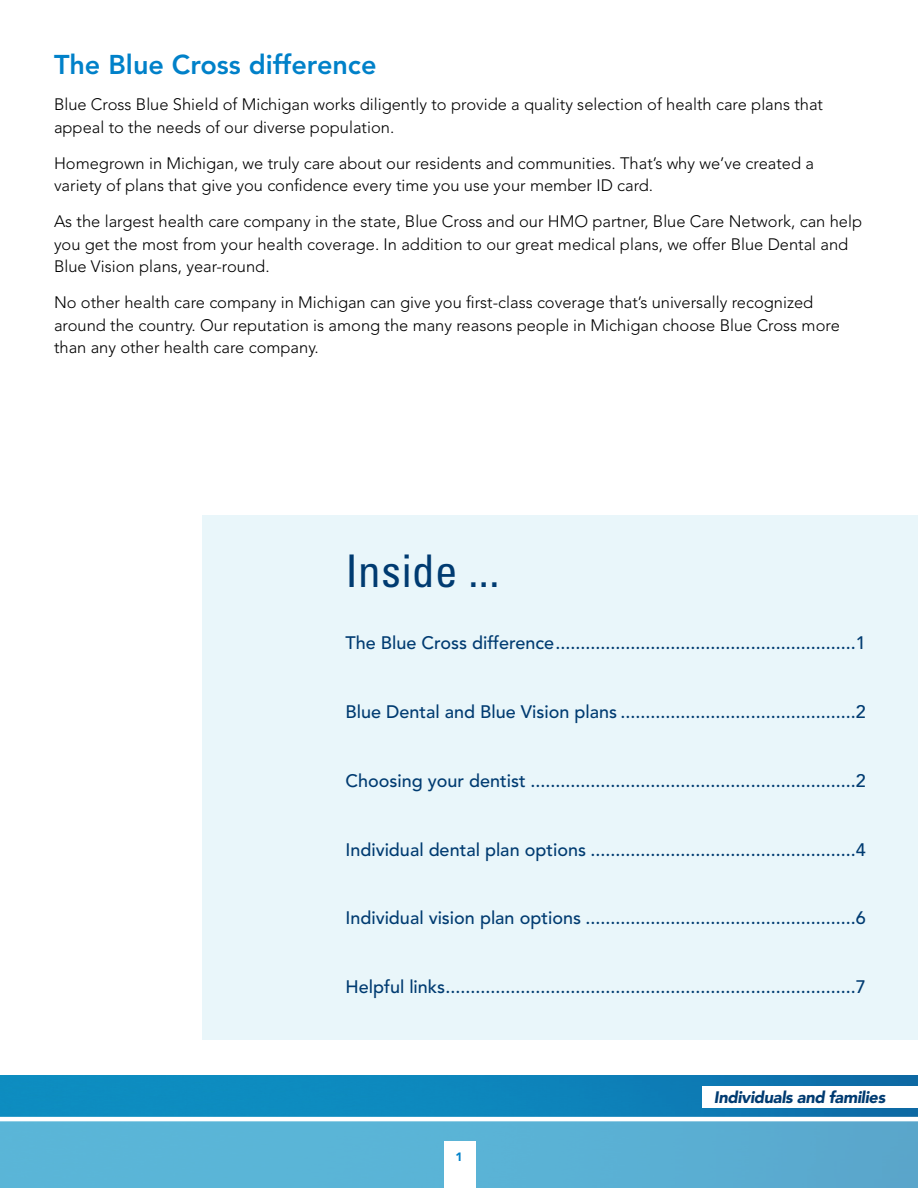
<style>
.page{position:relative;width:918px;height:1188px;background:#fff}
.page>*{position:absolute;margin:0;border:0;box-sizing:border-box;transform-origin:0 0}
.t1{font:condensed 45px "Univers LT Std";letter-spacing:.01em;color:#003b71}
.t2{font:800 27px "Avenir LT Std";color:#0081c9}
.t3{font:500 18px "Avenir LT Std";color:#003b71}
.t4{font:300 16.5px/22.5px "Avenir LT Std";color:#000}
.t5{font:italic 900 16.5px "Avenir LT Std";letter-spacing:-.025em;color:#003b71}
.t6{font:900 12px "Avenir LT Std";color:#0081c9}
</style>
<div class="page">
<img style="left:0;top:1076px;width:918px;height:41px">
<svg style="left:0;top:1121px;width:918px;height:67px;background:#5ab1d4"></svg>
<div style="left:444px;top:1141px;width:31px;height:47px;background:#fff"></div>
<div style="left:702px;top:1086px;width:216px;height:22px;background:#fff"></div>
<div style="left:202px;top:515px;width:716px;height:525px;background:#e9f6fa"></div>
<h2 class="t2" style="left:54px;top:49px;width:324px">The Blue Cross difference</h2>
<p class="t4" style="left:54px;top:94px;width:771px">Blue Cross Blue Shield of Michigan works diligently to provide a quality selection of health care plans that appeal to the needs of our diverse population.</p>
<p class="t4" style="left:54px;top:152px;width:762px">Homegrown in Michigan, we truly care about our residents and communities. That’s why we’ve created a variety of plans that give you confidence every time you use your member ID card.</p>
<p class="t4" style="left:54px;top:211px;width:810px">As the largest health care company in the state, Blue Cross and our HMO partner, Blue Care Network, can help you get the most from your health coverage. In addition to our great medical plans, we offer Blue Dental and<br>Blue Vision plans, year‑round.</p>
<p class="t4" style="left:54px;top:292px;width:787px">No other health care company in Michigan can give you first-class coverage that’s universally recognized around the country. Our reputation is among the many reasons people in Michigan choose Blue Cross more than any other health care company.</p>
<h1 class="t1" style="left:345px;top:542px;width:155px">Inside ...</h1>
<p class="t3" style="left:345px;top:632px;width:522px">The Blue Cross difference............................................................1</p>
<p class="t3" style="left:345px;top:701px;width:522px">Blue Dental and Blue Vision plans ...............................................2</p>
<p class="t3" style="left:345px;top:770px;width:522px">Choosing your dentist .................................................................2</p>
<p class="t3" style="left:345px;top:839px;width:522px">Individual dental plan options .....................................................4</p>
<p class="t3" style="left:345px;top:908px;width:522px">Individual vision plan options ......................................................6</p>
<p class="t3" style="left:345px;top:977px;width:522px">Helpful links..................................................................................7</p>
<p class="t6" style="left:455px;top:1150px;width:9px">1</p>
<p class="t5" style="left:714px;top:1087px;width:173px">Individuals and families</p>
</div>
